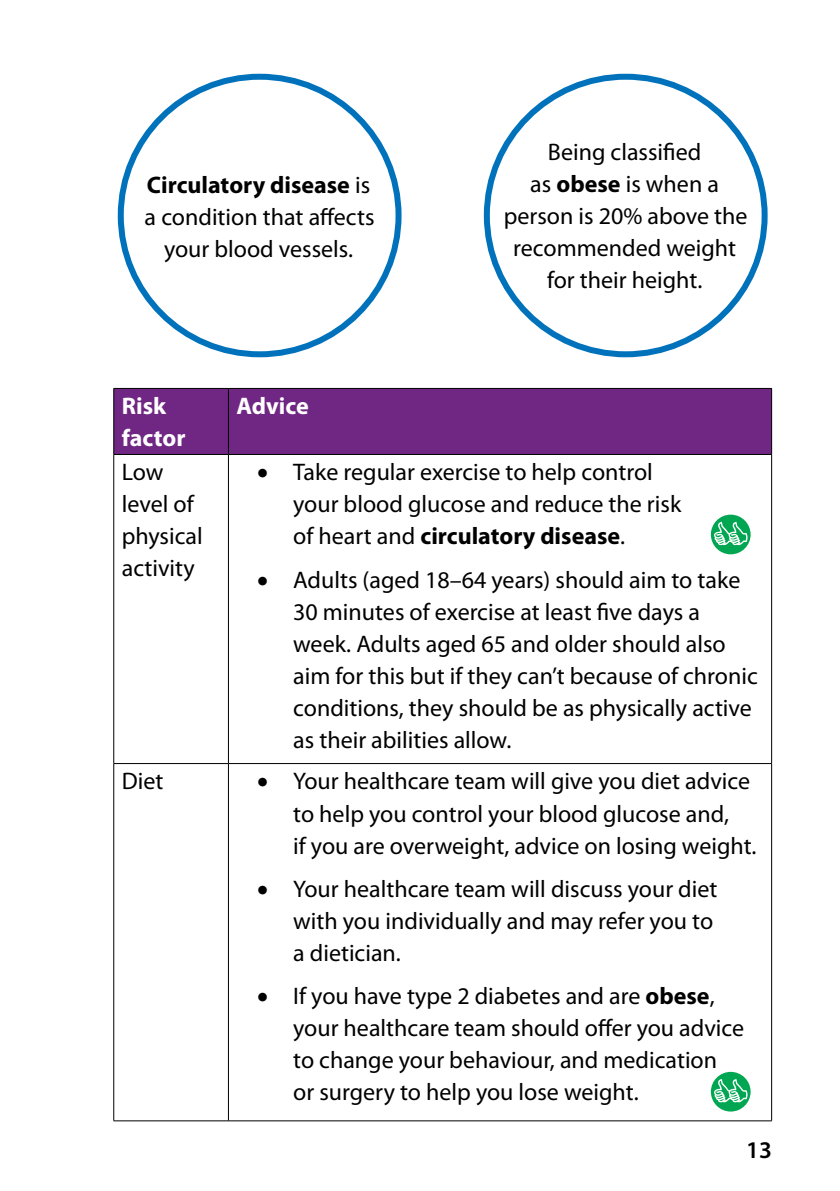
<style>
.page{position:relative;width:840px;height:1191px;background:#fff}
.page>*{position:absolute;margin:0;border:0;box-sizing:border-box;transform-origin:0 0}
.t1{font:24px/32px "Myriad Pro";color:#000}
.t2{font:700 24px/32px "Myriad Pro";color:#fff}
.t3{font:600 24px "Myriad Pro";color:#000}
.s1{font-weight:700}
</style>
<div class="page">
<div style="left:114px;top:389px;width:656px;height:65px;background:#702784"></div>
<hr style="left:113px;top:388px;width:115px;height:1px;background:#000">
<hr style="left:113px;top:389px;width:1px;height:65px;background:#000">
<hr style="left:228px;top:388px;width:543px;height:1px;background:#000">
<hr style="left:228px;top:389px;width:1px;height:65px;background:#000">
<hr style="left:770px;top:389px;width:1px;height:65px;background:#000">
<hr style="left:113px;top:454px;width:115px;height:1px;background:#000">
<hr style="left:113px;top:455px;width:1px;height:308px;background:#000">
<hr style="left:228px;top:454px;width:543px;height:1px;background:#000">
<hr style="left:228px;top:455px;width:1px;height:308px;background:#000">
<hr style="left:770px;top:455px;width:1px;height:308px;background:#000">
<hr style="left:113px;top:763px;width:115px;height:1px;background:#000">
<hr style="left:113px;top:764px;width:1px;height:356px;background:#000">
<hr style="left:228px;top:763px;width:543px;height:1px;background:#000">
<hr style="left:228px;top:764px;width:1px;height:356px;background:#000">
<hr style="left:770px;top:764px;width:1px;height:356px;background:#000">
<hr style="left:113px;top:1120px;width:115px;height:1px;background:#000">
<hr style="left:228px;top:1120px;width:543px;height:1px;background:#000">
<div style="left:483px;top:74px;width:284px;height:283px;border:6px solid #0072bc;border-radius:50%"></div>
<div style="left:118px;top:74px;width:283px;height:283px;border:6px solid #0072bc;border-radius:50%"></div>
<svg style="left:710px;top:514px;width:40px;height:40px"></svg>
<svg style="left:713px;top:522px;width:34px;height:23px"></svg>
<svg style="left:710px;top:1071px;width:40px;height:40px"></svg>
<svg style="left:713px;top:1079px;width:34px;height:23px"></svg>
<p class="t1" style="left:145px;top:168px;width:231px;text-align:center"><span class="s1">Circulatory disease</span> is a condition that affects your blood vessels.</p>
<p class="t1" style="left:503px;top:136px;width:245px;text-align:center">Being classified<br>as <span class="s1">obese</span> is when a person is 20% above the recommended weight for their height.</p>
<p class="t2" style="left:122px;top:389px;width:65px">Risk factor</p>
<p class="t2" style="left:236px;top:389px;width:74px">Advice</p>
<p class="t1" style="left:122px;top:456px;width:82px">Low level of physical activity</p>
<p class="t1" style="left:293px;top:456px;width:389px;text-indent:-36px">• Take regular exercise to help control your blood glucose and reduce the risk of heart and <span class="s1">circulatory disease</span>.</p>
<p class="t1" style="left:293px;top:563px;width:466px;text-indent:-36px">• Adults (aged 18–64 years) should aim to take 30 minutes of exercise at least five days a week. Adults aged 65 and older should also aim for this but if they can’t because of chronic conditions, they should be as physically active as their abilities allow.</p>
<p class="t1" style="left:122px;top:765px;width:43px">Diet</p>
<p class="t1" style="left:293px;top:765px;width:464px;text-indent:-36px">• Your healthcare team will give you diet advice to help you control your blood glucose and,<br>if you are overweight, advice on losing weight.</p>
<p class="t1" style="left:293px;top:872px;width:425px;text-indent:-36px">• Your healthcare team will discuss your diet with you individually and may refer you to a dietician.</p>
<p class="t1" style="left:293px;top:979px;width:452px;text-indent:-36px">• If you have type 2 diabetes and are <span class="s1">obese</span>, your healthcare team should offer you advice to change your behaviour, and medication<br>or surgery to help you lose weight.</p>
<p class="t3" style="left:745px;top:1134px;width:27px">13</p>
</div>
